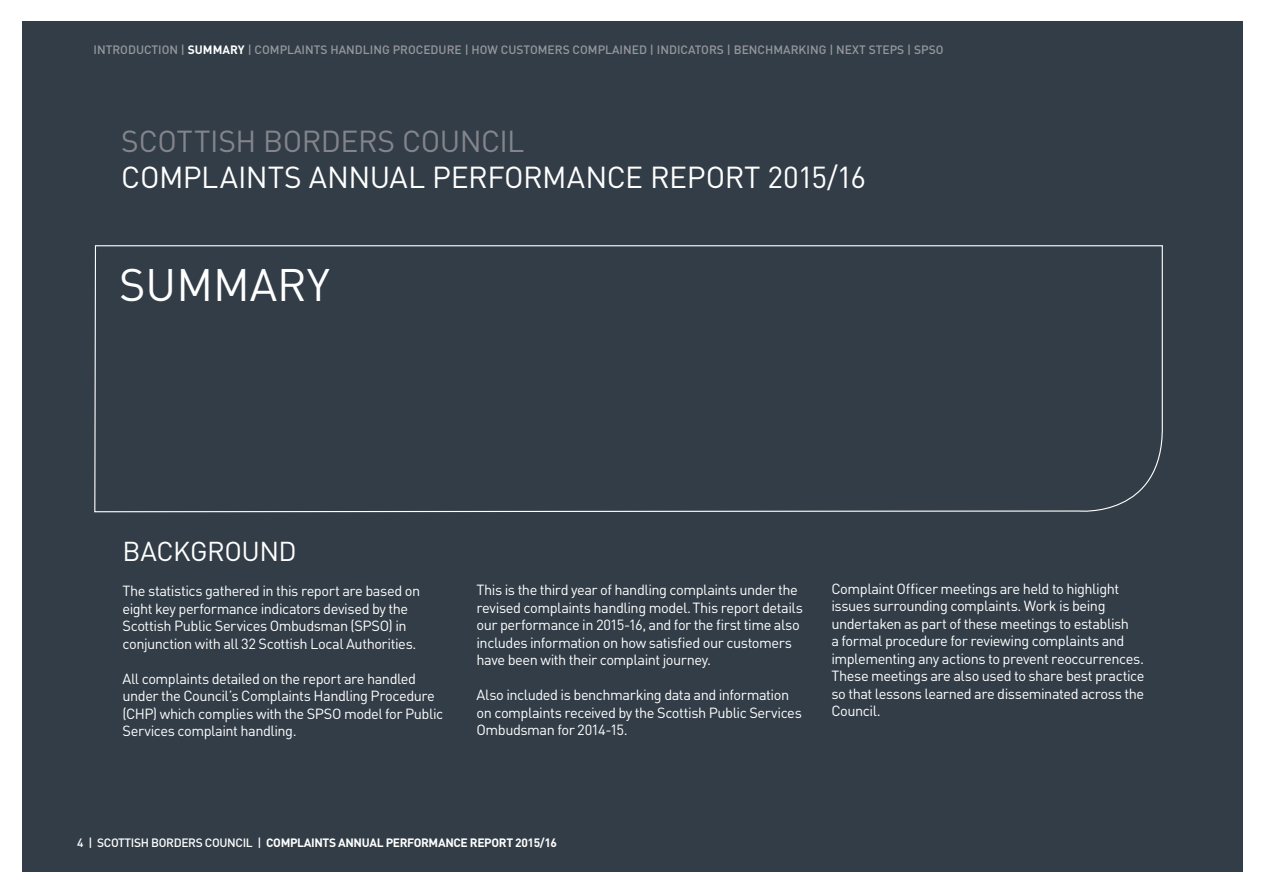
<style>
.page{position:relative;width:1263px;height:893px;background:#fff}
.page>*{position:absolute;margin:0;border:0;box-sizing:border-box;transform-origin:0 0}
.t1{font:45px "DIN";color:#fff}
.t2{font:30px "DIN";letter-spacing:-.015em;color:#fff}
.t3{font:30px "DIN";letter-spacing:-.015em;color:#84848c}
.t4{font:27px "DIN";letter-spacing:-.02em;color:#fff}
.t5{font:14.55px/17.4px "DIN";letter-spacing:-.03em;color:#fff}
.t6{font:500 12px "DIN";color:#97979d}
.t7{font:700 12px "DIN";letter-spacing:-.03em;color:#fff}
.s1{font-weight:700;color:#fff}
.s2{font-weight:500}
</style>
<div class="page">
<div style="left:22px;top:21px;width:1220px;height:851px;background:#323d47"></div>
<svg style="left:94px;top:245px;width:1069px;height:268px"></svg>
<p class="t6" style="left:94px;top:42px;width:852px">INTRODUCTION | <span class="s1">SUMMARY</span> | COMPLAINTS HANDLING PROCEDURE | HOW CUSTOMERS COMPLAINED | INDICATORS | BENCHMARKING | NEXT STEPS | SPSO</p>
<h2 class="t3" style="left:121px;top:122px;width:405px">SCOTTISH BORDERS COUNCIL</h2>
<h2 class="t2" style="left:121px;top:158px;width:746px">COMPLAINTS ANNUAL PERFORMANCE REPORT 2015/16</h2>
<h1 class="t1" style="left:119px;top:256px;width:212px">SUMMARY</h1>
<h3 class="t4" style="left:122px;top:534px;width:176px">BACKGROUND</h3>
<p class="t5" style="left:122px;top:582px;width:299px">The statistics gathered in this report are based on eight key performance indicators devised by the Scottish Public Services Ombudsman (SPSO) in conjunction with all 32 Scottish Local Authorities.</p>
<p class="t5" style="left:122px;top:670px;width:322px">All complaints detailed on the report are handled under the Council’s Complaints Handling Procedure (CHP) which complies with the SPSO model for Public Services complaint handling.</p>
<p class="t5" style="left:476px;top:581px;width:328px">This is the third year of handling complaints under the revised complaints handling model.This report details our performance in 2015-16, and for the first time also includes information on how satisfied our customers have been with their complaint journey.</p>
<p class="t5" style="left:476px;top:686px;width:327px">Also included is benchmarking data and information on complaints received by the Scottish Public Services<br>Ombudsman for 2014-15.</p>
<p class="t5" style="left:831px;top:580px;width:315px">Complaint Officer meetings are held to highlight issues surrounding complaints. Work is being undertaken as part of these meetings to establish<br>a formal procedure for reviewing complaints and implementing any actions to prevent reoccurrences.<br>These meetings are also used to share best practice so that lessons learned are disseminated across the Council.</p>
<p class="t7" style="left:77px;top:835px;width:481px"><span class="s2">4 | SCOTTISH BORDERS COUNCIL |</span> COMPLAINTS ANNUAL PERFORMANCE REPORT 2015/16</p>
</div>
